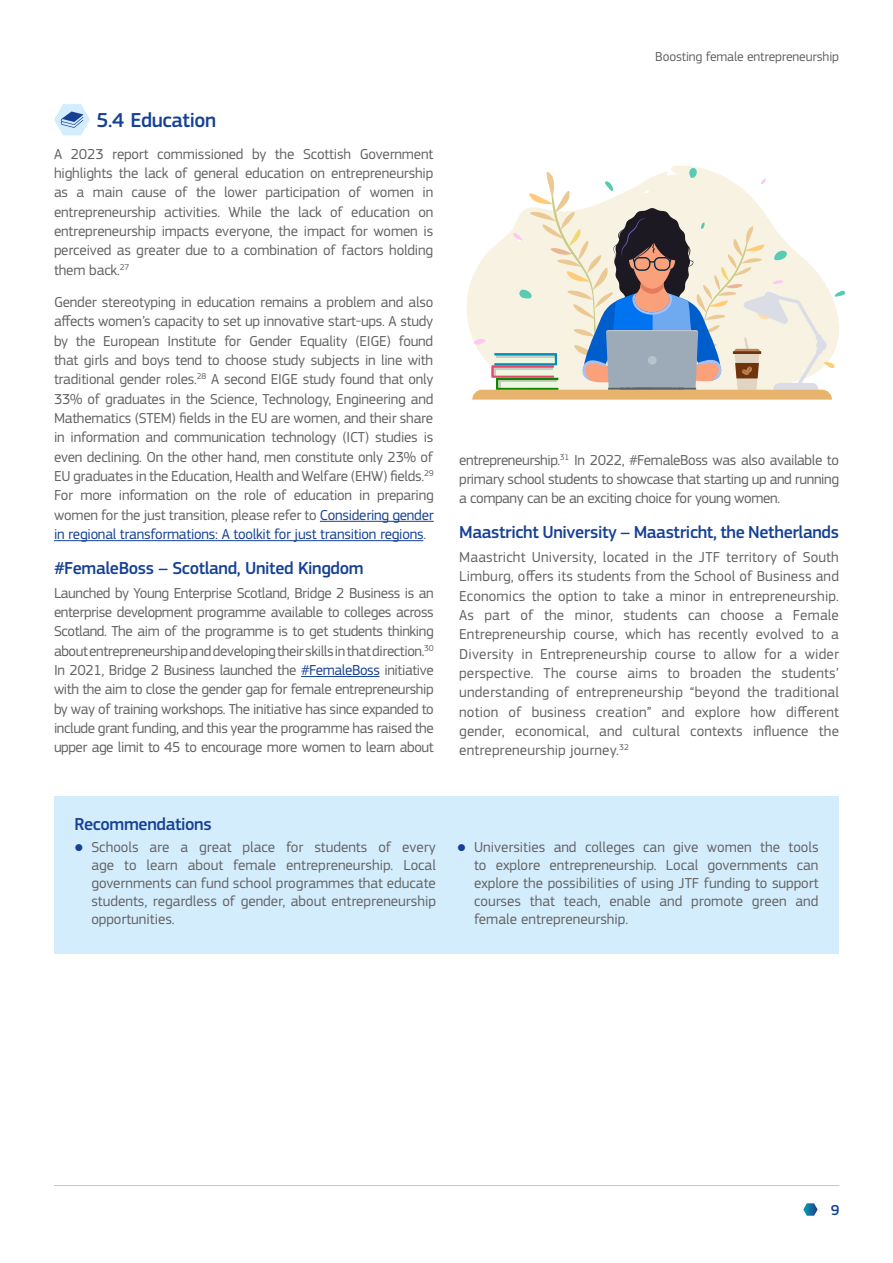
<style>
.page{position:relative;width:893px;height:1263px;background:#fff}
.page>*{position:absolute;margin:0;border:0;box-sizing:border-box;transform-origin:0 0}
.H3{font:500 21px "EC Square Sans Pro";letter-spacing:-.02em;color:#164194}
.H4{font:500 18px "EC Square Sans Pro";letter-spacing:-.02em;color:#164194}
.Body_Text{font:15px/19.4px "EC Square Sans Pro";letter-spacing:-.015em;color:#646363;text-align:justify}
.Bullet_list_01_Blue{font:15px/18px "EC Square Sans Pro";color:#646363;text-align:justify}
.t1{font:500 15px "EC Square Sans Pro";color:#164194}
.t2{font:13.5px "EC Square Sans Pro";letter-spacing:-.01em;color:#646363}
.s1{color:#164194}
</style>
<div class="page">
<hr style="left:54px;top:1185px;width:785px;height:1px;background:#c6c6c6">
<svg style="left:803px;top:1203px;width:15px;height:13px"></svg>
<div style="left:54px;top:797px;width:785px;height:157px;background:#d4edfc"></div>
<hr style="left:320px;top:521px;width:114px;height:1px;background:#164194">
<hr style="left:54px;top:540px;width:369px;height:1px;background:#164194">
<hr style="left:301px;top:676px;width:78px;height:1px;background:#164194">
<svg style="left:54px;top:104px;width:36px;height:31px"></svg>
<svg style="left:472px;top:165px;width:373px;height:235px"></svg>
<h2 class="H3" style="left:97px;top:107px;width:121px">5.4 Education</h2>
<p class="Body_Text" style="left:54px;top:144px;width:381px">A 2023 report commissioned by the Scottish Government highlights the lack of general education on entrepreneurship as a main cause of the lower participation of women in entrepreneurship activities. While the lack of education on entrepreneurship impacts everyone, the impact for women is perceived as greater due to a combination of factors holding them back.<sup>27</sup></p>
<p class="Body_Text" style="left:54px;top:292px;width:381px">Gender stereotyping in education remains a problem and also affects women’s capacity to set up innovative start-ups. A study by the European Institute for Gender Equality (EIGE) found that girls and boys tend to choose study subjects in line with traditional gender roles.<sup>28</sup> A second EIGE study found that only 33% of graduates in the Science, Technology, Engineering and Mathematics (STEM) fields in the EU are women, and their share in information and communication technology (ICT) studies is even declining. On the other hand, men constitute only 23% of EU graduates in the Education, Health and Welfare (EHW) fields.<sup>29<br></sup>For more information on the role of education in preparing women for the just transition, please refer to <span class="s1">Considering gender in regional transformations: A toolkit for just transition regions</span>.</p>
<h3 class="H4" style="left:54px;top:558px;width:311px">#FemaleBoss – Scotland, United Kingdom</h3>
<p class="Body_Text" style="left:54px;top:583px;width:381px">Launched by Young Enterprise Scotland, Bridge 2 Business is an enterprise development programme available to colleges across Scotland. The aim of the programme is to get students thinking about entrepreneurship and developing their skills in that direction.<sup>30<br></sup>In 2021, Bridge 2 Business launched the <span class="s1">#FemaleBoss</span> initiative with the aim to close the gender gap for female entrepreneurship by way of training workshops. The initiative has since expanded to include grant funding, and this year the programme has raised the upper age limit to 45 to encourage more women to learn about</p>
<p class="t2" style="left:655px;top:49px;width:185px">Boosting female entrepreneurship</p>
<p class="Body_Text" style="left:459px;top:450px;width:381px">entrepreneurship.<sup>31</sup> In 2022, #FemaleBoss was also available to primary school students to showcase that starting up and running a company can be an exciting choice for young women.</p>
<h3 class="H4" style="left:459px;top:522px;width:381px">Maastricht University – Maastricht, the Netherlands</h3>
<p class="Body_Text" style="left:459px;top:547px;width:381px">Maastricht University, located in the JTF territory of South Limburg, offers its students from the School of Business and Economics the option to take a minor in entrepreneurship.<br>As part of the minor, students can choose a Female Entrepreneurship course, which has recently evolved to a Diversity in Entrepreneurship course to allow for a wider perspective. The course aims to broaden the students’ understanding of entrepreneurship “beyond the traditional notion of business creation” and explore how different gender, economical, and cultural contexts influence the entrepreneurship journey.<sup>32</sup></p>
<h3 class="H4" style="left:74px;top:813px;width:139px">Recommendations</h3>
<p class="Bullet_list_01_Blue" style="left:91px;top:838px;width:346px">Schools are a great place for students of every age to learn about female entrepreneurship. Local governments can fund school programmes that educate students, regardless of gender, about entrepreneurship opportunities.</p>
<p class="Bullet_list_01_Blue" style="left:474px;top:838px;width:346px">Universities and colleges can give women the tools to explore entrepreneurship. Local governments can explore the possibilities of using JTF funding to support courses that teach, enable and promote green and female entrepreneurship.</p>
<p class="t1" style="left:831px;top:1201px;width:10px">9</p>
</div>
